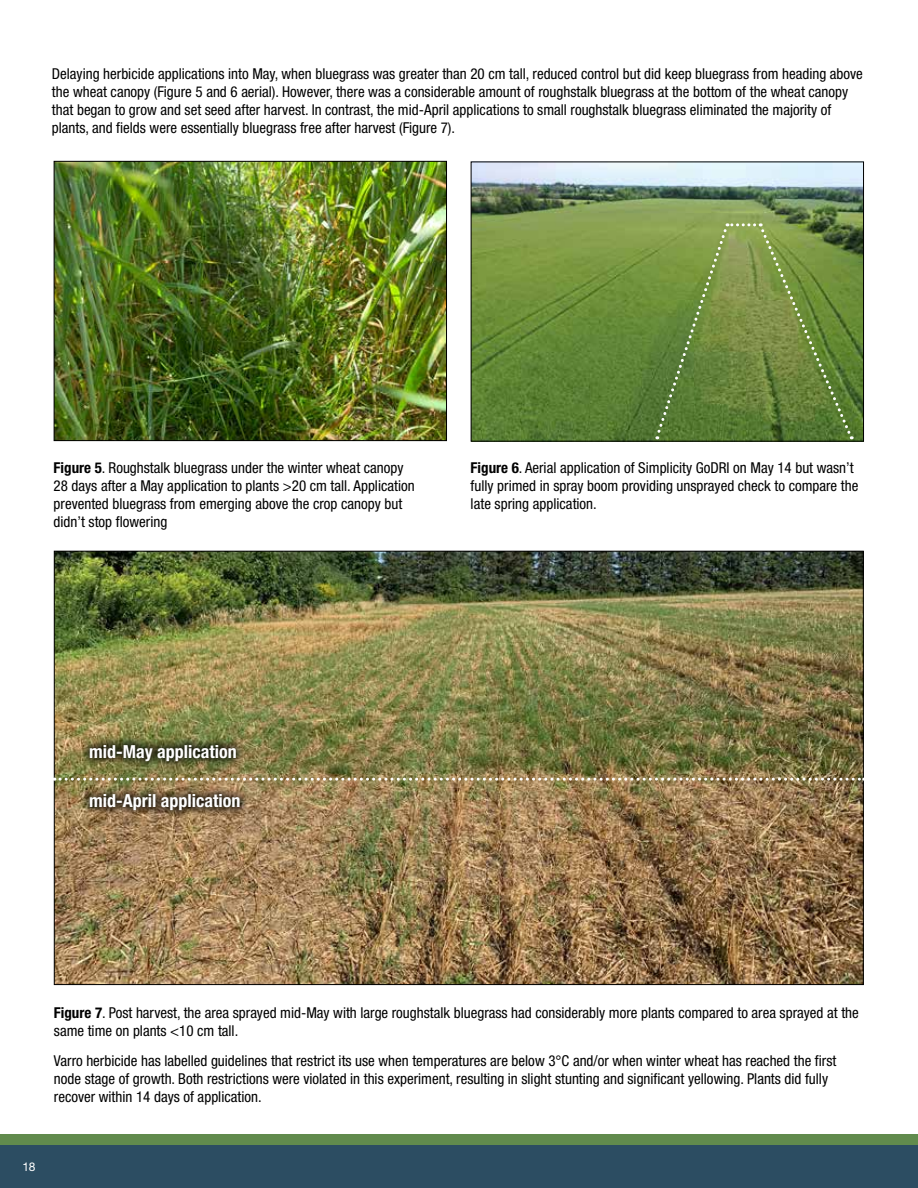
<style>
.page{position:relative;width:918px;height:1188px;background:#fff}
.page>*{position:absolute;margin:0;border:0;box-sizing:border-box;transform-origin:0 0}
.t1{font:700 condensed 18px "Helvetica Neue";color:#fff}
.t2{font:condensed 15px/18px "Helvetica Neue";color:#000}
.t3{font:12px "Helvetica Neue";color:#fff}
.s1{font-weight:700}
</style>
<div class="page">
<div style="left:0;top:1144px;width:918px;height:44px;background:#2c4d62"></div>
<div style="left:0;top:1134px;width:918px;height:10px;background:#618b4d"></div>
<img style="left:56px;top:163px;width:389px;height:276px">
<div style="left:54px;top:161px;width:393px;height:280px;border:1px solid #000"></div>
<img style="left:473px;top:164px;width:389px;height:275px">
<div style="left:471px;top:162px;width:393px;height:279px;border:1px solid #000"></div>
<img style="left:56px;top:553px;width:806px;height:430px">
<svg style="left:654px;top:223px;width:199px;height:216px;background:#6f8a40"></svg>
<svg style="left:54px;top:778px;width:810px;height:3px"></svg>
<div style="left:81px;top:735px;width:165px;height:35px;background:#000;opacity:.75"></div>
<div style="left:81px;top:784px;width:168px;height:36px;background:#000;opacity:.75"></div>
<p class="t2" style="left:52px;top:65px;width:812px">Delaying herbicide applications into May, when bluegrass was greater than 20 cm tall, reduced control but did keep bluegrass from heading above the wheat canopy (Figure 5 and 6 aerial). However, there was a considerable amount of roughstalk bluegrass at the bottom of the wheat canopy that began to grow and set seed after harvest. In contrast, the mid-April applications to small roughstalk bluegrass eliminated the majority of plants, and fields were essentially bluegrass free after harvest (Figure 7).</p>
<p class="t2" style="left:54px;top:459px;width:363px"><span class="s1">Figure 5</span>. Roughstalk bluegrass under the winter wheat canopy 28 days after a May application to plants &gt;20 cm tall. Application prevented bluegrass from emerging above the crop canopy but didn’t stop flowering</p>
<p class="t2" style="left:471px;top:459px;width:389px"><span class="s1">Figure 6</span>. Aerial application of Simplicity GoDRI on May 14 but wasn’t fully primed in spray boom providing unsprayed check to compare the late spring application.</p>
<p class="t1" style="left:89px;top:741px;width:149px">mid-May application</p>
<p class="t1" style="left:89px;top:790px;width:153px">mid-April application</p>
<p class="t2" style="left:54px;top:1003px;width:806px"><span class="s1">Figure 7</span>. Post harvest, the area sprayed mid-May with large roughstalk bluegrass had considerably more plants compared to area sprayed at the same time on plants &lt;10 cm tall.</p>
<p class="t2" style="left:54px;top:1051px;width:784px">Varro herbicide has labelled guidelines that restrict its use when temperatures are below 3°C and/or when winter wheat has reached the first node stage of growth. Both restrictions were violated in this experiment, resulting in slight stunting and significant yellowing. Plants did fully recover within 14 days of application.</p>
<p class="t3" style="left:20px;top:1160px;width:17px">1818</p>
</div>
